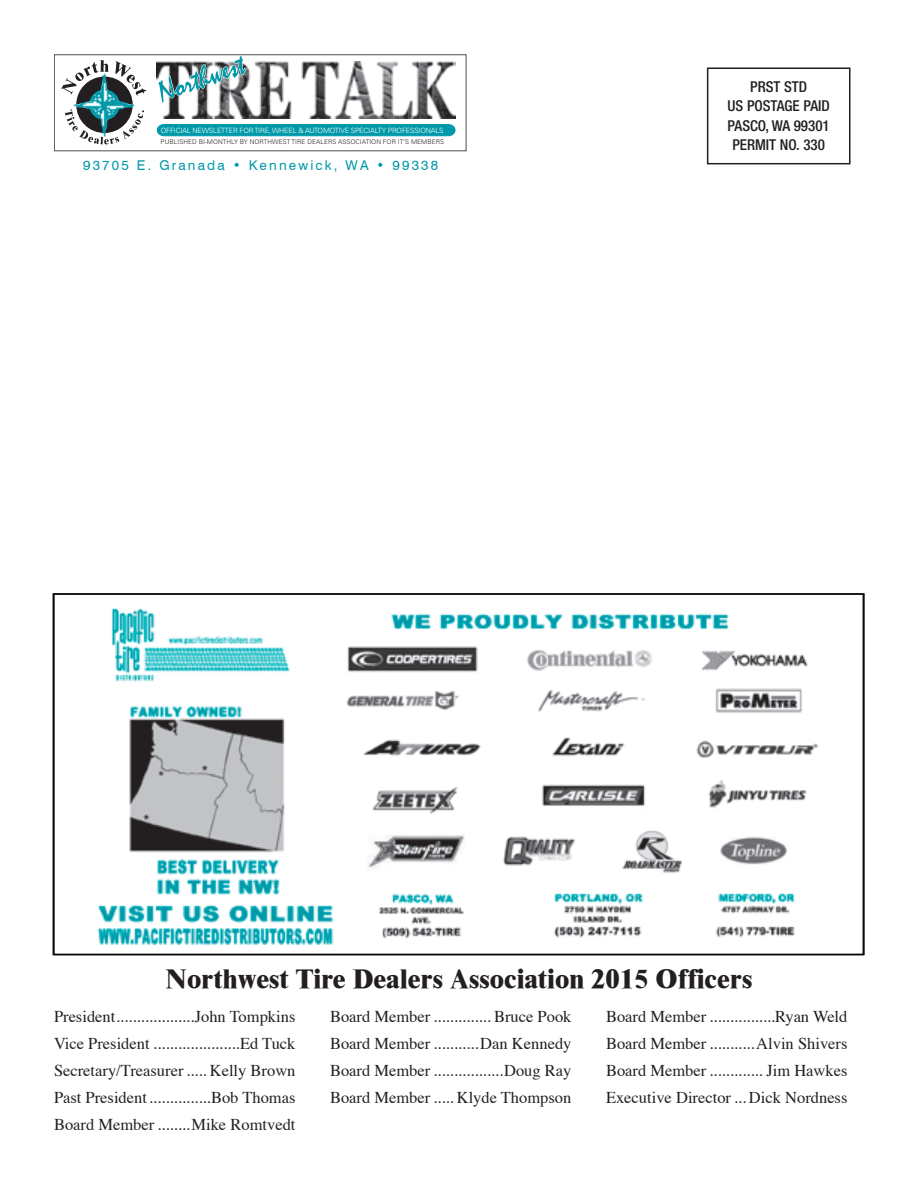
<style>
.page{position:relative;width:918px;height:1188px;background:#fff}
.page>*{position:absolute;margin:0;border:0;box-sizing:border-box;transform-origin:0 0}
.Headline{font:800 27px "Times New Roman";color:#231f20}
.Headline-2{font:16.5px "Times";color:#231f20}
.t1{font:500 condensed 15px "Helvetica Neue";color:#231f20}
.page_no{font:13.5px "Swiss 721 BT";letter-spacing:.16em;color:#0099a9}
.t2{font:300 13.5px "Univers";letter-spacing:.15em;color:#0099a9}
.t3{font:300 7.2px "Univers";letter-spacing:-.025em;color:#fff}
.t4{font:300 6.45px "Univers";letter-spacing:.01em;color:#231f20}
</style>
<div class="page">
<img style="left:157px;top:62px;width:299px;height:57px">
<div style="left:54px;top:54px;width:412px;height:97px;border:1px solid #4b4c4d"></div>
<svg style="left:157px;top:124px;width:299px;height:13px;background:#12a0af"></svg>
<svg style="left:158px;top:55px;width:88px;height:49px"></svg>
<svg style="left:61px;top:60px;width:85px;height:84px"></svg>
<div style="left:707px;top:68px;width:143px;height:96px;border:2px solid #231f20"></div>
<img style="left:97px;top:608px;width:721px;height:337px">
<div style="left:52px;top:593px;width:812px;height:362px;border:2px solid #231f20"></div>
<p class="t3" style="left:161px;top:126px;width:284px">OFFICIAL NEWSLETTER FOR TIRE, WHEEL &amp; AUTOMOTIVE SPECIALTY PROFESSIONALS</p>
<p class="t4" style="left:161px;top:138px;width:285px">PUBLISHED BI-MONTHLY BY NORTHWEST TIRE DEALERS ASSOCIATION FOR IT’S MEMBERS</p>
<p class="t2" style="left:101px;top:154px;width:317px">P.O. Box 6779 • Kennewick, WA • 99336</p>
<p class="page_no" style="left:83px;top:156px;width:357px">93705 E. Granada • Kennewick, WA • 99338</p>
<p class="t1" style="left:750px;top:77px;width:58px">PRST STD</p>
<p class="t1" style="left:728px;top:97px;width:104px">US POSTAGE PAID</p>
<p class="t1" style="left:728px;top:116px;width:104px">PASCO, WA 99301</p>
<p class="t1" style="left:732px;top:136px;width:94px">PERMIT NO. 330</p>
<p class="Headline" style="left:166px;top:963px;width:588px">Northwest Tire Dealers Association 2015 Officers</p>
<p class="Headline-2" style="left:54px;top:1001px;width:243px">President...................John Tompkins</p>
<p class="Headline-2" style="left:54px;top:1028px;width:243px">Vice President .....................Ed Tuck</p>
<p class="Headline-2" style="left:54px;top:1055px;width:243px">Secretary/Treasurer..... Kelly Brown</p>
<p class="Headline-2" style="left:54px;top:1082px;width:243px">Past President...............Bob Thomas</p>
<p class="Headline-2" style="left:54px;top:1109px;width:243px">Board Member ........Mike Romtvedt</p>
<p class="Headline-2" style="left:330px;top:1001px;width:243px">Board Member .............. Bruce Pook</p>
<p class="Headline-2" style="left:330px;top:1028px;width:243px">Board Member ...........Dan Kennedy</p>
<p class="Headline-2" style="left:330px;top:1055px;width:243px">Board Member .................Doug Ray</p>
<p class="Headline-2" style="left:330px;top:1082px;width:243px">Board Member ..... Klyde Thompson</p>
<p class="Headline-2" style="left:606px;top:1001px;width:243px">Board Member ................Ryan Weld</p>
<p class="Headline-2" style="left:606px;top:1028px;width:243px">Board Member ...........Alvin Shivers</p>
<p class="Headline-2" style="left:606px;top:1055px;width:243px">Board Member ............. Jim Hawkes</p>
<p class="Headline-2" style="left:606px;top:1082px;width:243px">Executive Director ... Dick Nordness</p>
</div>
